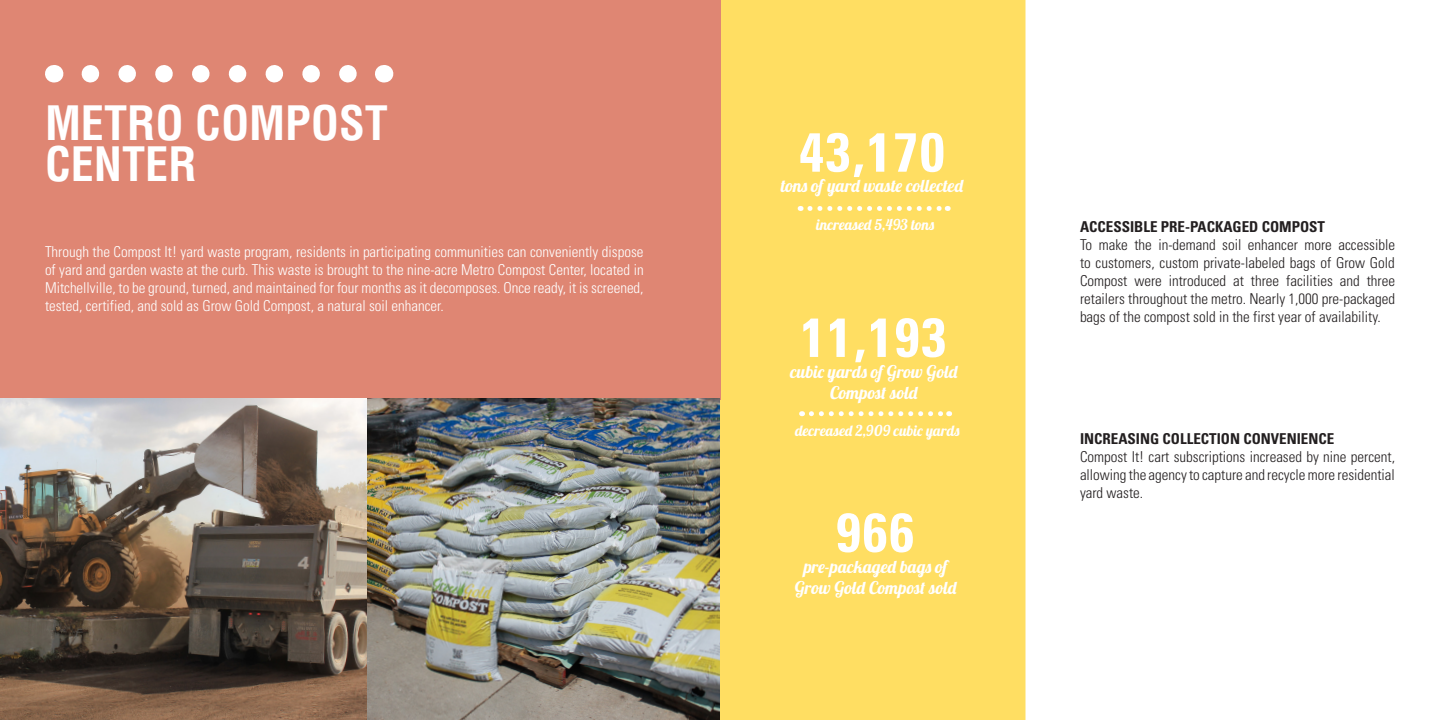
<style>
.page{position:relative;width:1440px;height:720px;background:#fff}
.page>*{position:absolute;margin:0;border:0;box-sizing:border-box;transform-origin:0 0}
.t1{font:700 condensed 55px "Univers";letter-spacing:.04em;color:#fff}
.t2{font:700 condensed 46.25px/41.2px "Helvetica LT Std";color:#fff}
.t3{font:17.5px "Lobster 1.4";color:#fff}
.t4{font:300 condensed 15px/18px "Univers";color:#231f20;text-align:justify}
.t5{font:300 condensed 15px/18px "Univers";color:#fff;text-align:justify}
.t6{font:700 condensed 15px "Univers";color:#231f20}
.t7{font:15px "Lobster 1.4";letter-spacing:.02em;color:#fff}
</style>
<div class="page">
<div style="left:720px;top:0;width:306px;height:720px;background:#ffde62"></div>
<div style="left:0;top:0;width:720px;height:399px;background:#df8673"></div>
<svg style="left:90px;top:65px;width:267px;height:18px"></svg>
<svg style="left:54px;top:65px;width:1px;height:18px"></svg>
<svg style="left:384px;top:65px;width:1px;height:18px"></svg>
<svg style="left:810px;top:206px;width:138px;height:5px"></svg>
<svg style="left:811px;top:411px;width:139px;height:5px"></svg>
<img style="left:0;top:399px;width:720px;height:321px">
<p class="t2" style="left:45px;top:102px;width:345px">METRO COMPOST<br>CENTER</p>
<p class="t5" style="left:45px;top:243px;width:600px">Through the Compost It! yard waste program, residents in participating communities can conveniently dispose of yard and garden waste at the curb. This waste is brought to the nine-acre Metro Compost Center, located in Mitchellville, to be ground, turned, and maintained for four months as it decomposes. Once ready, it is screened, tested, certified, and sold as Grow Gold Compost, a natural soil enhancer.</p>
<p class="t1" style="left:799px;top:118px;width:147px">43,170</p>
<p class="t3" style="left:781px;top:175px;width:184px">tons of yard waste collected</p>
<p class="t7" style="left:816px;top:215px;width:120px">increased 5,493 tons</p>
<p class="t1" style="left:801px;top:304px;width:147px">11,193</p>
<p class="t3" style="left:790px;top:360px;width:169px">cubic yards of Grow Gold</p>
<p class="t3" style="left:830px;top:381px;width:89px">Compost sold</p>
<p class="t6" style="left:1080px;top:217px;width:247px">ACCESSIBLE PRE-PACKAGED COMPOST</p>
<p class="t4" style="left:1080px;top:235px;width:317px">To make the in-demand soil enhancer more accessible to customers, custom private-labeled bags of Grow Gold Compost were introduced at three facilities and three retailers throughout the metro. Nearly 1,000 pre-packaged bags of the compost sold in the first year of availability.</p>
<p class="t7" style="left:795px;top:421px;width:166px">decreased 2,909 cubic yards</p>
<p class="t6" style="left:1080px;top:429px;width:256px">INCREASING COLLECTION CONVENIENCE</p>
<p class="t4" style="left:1080px;top:447px;width:317px">Compost It! cart subscriptions increased by nine percent, allowing the agency to capture and recycle more residential yard waste.</p>
<p class="t1" style="left:836px;top:499px;width:79px">966</p>
<p class="t3" style="left:804px;top:555px;width:145px">pre-packaged bags of</p>
<p class="t3" style="left:795px;top:576px;width:163px">Grow Gold Compost sold</p>
</div>
